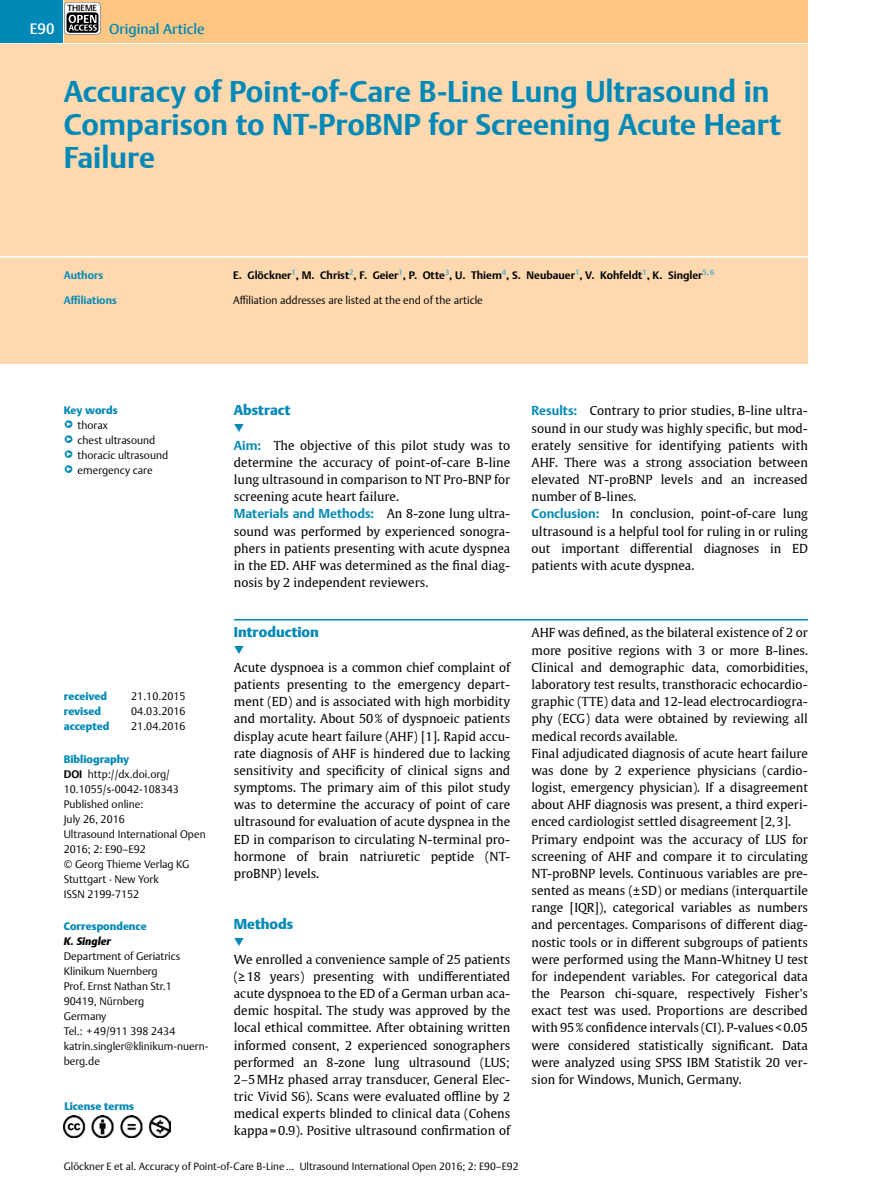
<style>
.page{position:relative;width:893px;height:1191px;background:#fff}
.page>*{position:absolute;margin:0;border:0;box-sizing:border-box;transform-origin:0 0}
.t1{font:700 29.85px/33px "Thieme Argo 2011";color:#0088b7}
.t2{font:900 17.7px "Thieme Argo 2011";color:#0088b7}
.t3{font:500 15px "Thieme Argo 2011";color:#fff}
.t4{font:900 14.25px "Thieme Argo 2011";color:#0088b7}
.t5{font:500 14.25px "Thieme Argo 2011";color:#0088b7}
.t6{font:700 12.9px "Thieme Argo 2011";color:#0088b7}
.t7{font:12.3px/17.1px "Thieme Gulliver 2011";color:#000;text-align:justify}
.t8{font:300 10.8px/15px "Thieme Argo 2011";color:#000}
.t9{font:700 10.8px "Thieme Argo 2011";color:#000}
.t10{font:900 10.8px "Thieme Argo 2011";color:#0088b7}
.t11{font:700 10.8px "Thieme Argo 2011";color:#0088b7}
.t12{font:italic 900 10.8px "Thieme Argo 2011";color:#000}
.t13{font:300 10.5px "Thieme Argo 2011";color:#000}
.t14{font:500 8.7px "Thieme Argo 2011";color:#000}
.s1{font-size:13.8px;color:#0088b7}
.s2{font-family:"Thieme Argo 2011";font-weight:700;font-size:12.9px;color:#0088b7}
.s3{font-family:"Thieme Gulliver 2011";font-weight:400;font-size:12.3px;color:#000}
.s4{font-weight:900;color:#0088b7}
.s5{font-weight:700}
</style>
<div class="page">
<div style="left:0;top:0;width:63px;height:43px;background:#0088b7"></div>
<div style="left:64px;top:0;width:744px;height:43px;background:#fdc783"></div>
<div style="left:0;top:44px;width:808px;height:319px;background:#fed9b0"></div>
<hr style="left:0;top:256px;width:808px;height:1px;background:#fff">
<hr style="left:234px;top:619px;width:574px;height:1px;background:#0088b7">
<div style="left:65px;top:2px;width:35px;height:33px;background:#fff;border-radius:4px"></div>
<div style="left:64px;top:2px;width:37px;height:33px;border:1px solid #939598;border-radius:4px"></div>
<div style="left:67px;top:12px;width:31px;height:21px;background:#000;border-radius:3px"></div>
<svg style="left:69px;top:15px;width:28px;height:16px"></svg>
<img style="left:64px;top:1115px;width:106px;height:22px">
<p class="t3" style="left:30px;top:19px;width:26px">E90</p>
<p class="t14" style="left:67px;top:2px;width:31px">THIEME</p>
<p class="t5" style="left:109px;top:20px;width:97px">Original Article</p>
<h1 class="t1" style="left:64px;top:75px;width:719px">Accuracy of Point-of-Care B-Line Lung Ultrasound in<br>Comparison to NT-ProBNP for Screening Acute Heart<br>Failure</h1>
<p class="t11" style="left:64px;top:268px;width:41px">Authors</p>
<p class="t9" style="left:233px;top:268px;width:483px">E. Glöckner<sup>1</sup>, M. Christ<sup>2</sup>, F. Geier<sup>1</sup>, P. Otte<sup>3</sup>, U. Thiem<sup>4</sup>, S. Neubauer<sup>1</sup>, V. Kohfeldt<sup>1</sup>, K. Singler<sup>5,6</sup></p>
<p class="t11" style="left:64px;top:293px;width:55px">Affiliations</p>
<p class="t8" style="left:233px;top:293px;width:251px">Affiliation addresses are listed at the end of the article</p>
<p class="t10" style="left:64px;top:402px;width:55px">Key words</p>
<p class="t8" style="left:64px;top:417px;width:45px"><span class="s1">●</span><sup>▶</sup> thorax</p>
<p class="t8" style="left:64px;top:432px;width:93px"><span class="s1">●</span><sup>▶</sup> chest ultrasound</p>
<p class="t8" style="left:64px;top:447px;width:106px"><span class="s1">●</span><sup>▶</sup> thoracic ultrasound</p>
<p class="t8" style="left:64px;top:462px;width:90px"><span class="s1">●</span><sup>▶</sup> emergency care</p>
<p class="t4" style="left:234px;top:401px;width:58px">Abstract</p>
<h2 class="t2" style="left:234px;top:417px;width:12px">▼</h2>
<p class="t7" style="left:234px;top:436px;width:278px"><span class="s2">Aim:</span> The objective of this pilot study was to determine the accuracy of point-of-care B-line lung ultrasound in comparison to NT Pro-BNP for screening acute heart failure.</p>
<p class="t6" style="left:234px;top:505px;width:278px">Materials and Methods: <span class="s3">An 8-zone lung ultra-</span></p>
<p class="t7" style="left:234px;top:522px;width:278px">sound was performed by experienced sonogra&shy;phers in patients presenting with acute dyspnea in the ED. AHF was determined as the final diag&shy;nosis by 2 independent reviewers.</p>
<p class="t7" style="left:531px;top:402px;width:278px;text-align:left"><span class="s2">Results:</span> Contrary to prior studies, B-line ultra&shy;sound in our study was highly specific, but mod&shy;erately sensitive for identifying patients with AHF. There was a strong association between elevated NT-proBNP levels and an increased number of B-lines.<br><span class="s2">Conclusion:</span> In conclusion, point-of-care lung ultrasound is a helpful tool for ruling in or ruling out important differential diagnoses in ED patients with acute dyspnea.</p>
<p class="t10" style="left:64px;top:689px;width:45px">received</p>
<p class="t8" style="left:131px;top:689px;width:56px">21.10.2015</p>
<p class="t10" style="left:64px;top:704px;width:39px">revised</p>
<p class="t8" style="left:131px;top:704px;width:56px">04.03.2016</p>
<p class="t10" style="left:64px;top:719px;width:47px">accepted</p>
<p class="t8" style="left:131px;top:719px;width:56px">21.04.2016</p>
<p class="t8" style="left:64px;top:751px;width:143px"><span class="s4">Bibliography<br></span><span class="s5">DOI</span> http://dx.doi.org/<br>10.1055/s-0042-108343<br>Published online:<br>July 26, 2016<br>Ultrasound International Open<br>2016; 2: E90–E92<br>© Georg Thieme Verlag KG<br>Stuttgart · New York<br>ISSN 2199-7152</p>
<p class="t10" style="left:64px;top:918px;width:84px">Correspondence</p>
<p class="t12" style="left:64px;top:933px;width:49px">K. Singler</p>
<p class="t8" style="left:64px;top:948px;width:146px">Department of Geriatrics<br>Klinikum Nuernberg<br>Prof. Ernst Nathan Str.1<br>90419, Nürnberg<br>Germany<br>Tel.: +49/911 398 2434 katrin.singler@klinikum-nuern&shy;berg.de</p>
<p class="t10" style="left:64px;top:1099px;width:71px">License terms</p>
<p class="t4" style="left:234px;top:623px;width:87px">Introduction</p>
<h2 class="t2" style="left:234px;top:639px;width:12px">▼</h2>
<p class="t7" style="left:234px;top:658px;width:278px">Acute dyspnoea is a common chief complaint of patients presenting to the emergency depart&shy;ment (ED) and is associated with high morbidity and mortality. About 50% of dyspnoeic patients display acute heart failure (AHF) [1]. Rapid accu&shy;rate diagnosis of AHF is hindered due to lacking sensitivity and specificity of clinical signs and symptoms. The primary aim of this pilot study was to determine the accuracy of point of care ultrasound for evaluation of acute dyspnea in the ED in comparison to circulating N-terminal pro&shy;hormone of brain natriuretic peptide (NT&shy;proBNP) levels.</p>
<p class="t4" style="left:234px;top:915px;width:61px">Methods</p>
<h2 class="t2" style="left:234px;top:930px;width:12px">▼</h2>
<p class="t7" style="left:234px;top:950px;width:278px">We enrolled a convenience sample of 25 patients (≥18 years) presenting with undifferentiated acute dyspnoea to the ED of a German urban aca&shy;demic hospital. The study was approved by the local ethical committee. After obtaining written informed consent, 2 experienced sonographers performed an 8-zone lung ultrasound (LUS; 2–5MHz phased array transducer, General Elec&shy;tric Vivid S6). Scans were evaluated offline by 2 medical experts blinded to clinical data (Cohens kappa=0.9). Positive ultrasound confirmation of</p>
<p class="t13" style="left:64px;top:1159px;width:456px">Glöckner E et al. Accuracy of Point-of-Care B-Line… Ultrasound International Open 2016; 2: E90–E92</p>
<p class="t7" style="left:531px;top:624px;width:278px;text-align:left">AHF was defined, as the bilateral existence of 2 or more positive regions with 3 or more B-lines.<br>Clinical and demographic data, comorbidities, laboratory test results, transthoracic echocardio&shy;graphic (TTE) data and 12-lead electrocardiogra&shy;phy (ECG) data were obtained by reviewing all medical records available.<br>Final adjudicated diagnosis of acute heart failure was done by 2 experience physicians (cardio&shy;logist, emergency physician). If a disagreement about AHF diagnosis was present, a third experi&shy;enced cardiologist settled disagreement [2,3].<br>Primary endpoint was the accuracy of LUS for screening of AHF and compare it to circulating NT-proBNP levels. Continuous variables are pre&shy;sented as means (±SD) or medians (interquartile range [IQR]), categorical variables as numbers and percentages. Comparisons of different diag&shy;nostic tools or in different subgroups of patients were performed using the Mann-Whitney U test for independent variables. For categorical data the Pearson chi-square, respectively Fisher’s exact test was used. Proportions are described with 95% confidence intervals (CI). P-values&lt;0.05 were considered statistically significant. Data were analyzed using SPSS IBM Statistik 20 ver&shy;sion for Windows, Munich, Germany.</p>
</div>
